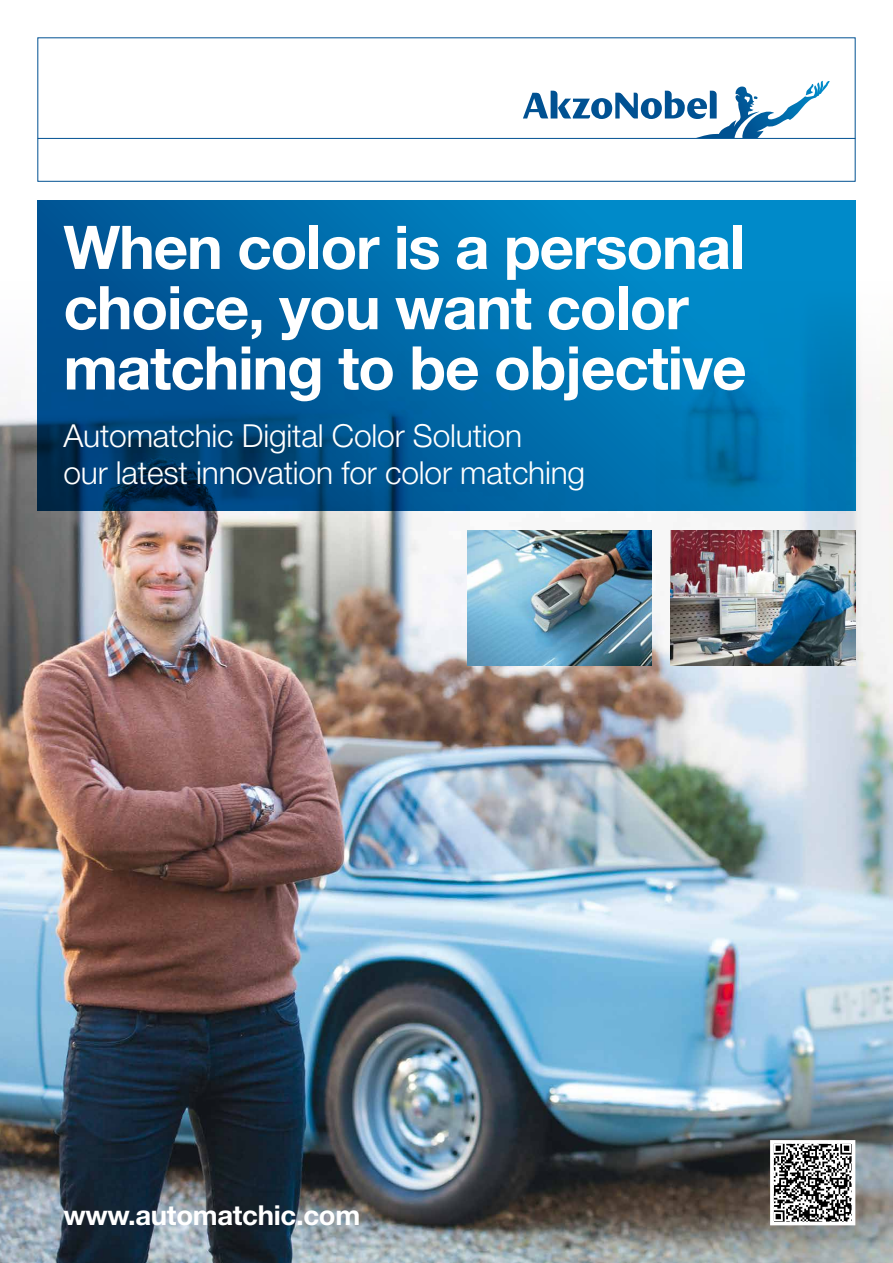
<style>
.page{position:relative;width:893px;height:1263px;background:#fff}
.page>*{position:absolute;margin:0;border:0;box-sizing:border-box;transform-origin:0 0}
.t1{font:700 60.3px/60.3px "Helvetica Neue LT Std";letter-spacing:-.02em;color:#fff}
.t2{font:300 31.72px/37.5px "Helvetica Neue LT Std";letter-spacing:-.005em;color:#fff}
.t3{font:700 27.53px "Helvetica Neue LT Std";letter-spacing:-.01em;color:#fff}
</style>
<div class="page">
<img style="left:0;top:282px;width:893px;height:981px">
<img style="left:467px;top:530px;width:185px;height:135px">
<img style="left:671px;top:530px;width:184px;height:135px">
<svg style="left:38px;top:200px;width:817px;height:311px;background:#0068a5"></svg>
<svg style="left:523px;top:81px;width:307px;height:57px"></svg>
<hr style="left:38px;top:138px;width:817px;height:1px;background:#005192">
<svg style="left:775px;top:1145px;width:75px;height:75px"></svg>
<div style="left:770px;top:1140px;width:85px;height:85px;border:4px solid #fff"></div>
<h1 class="t1" style="left:63px;top:216px;width:685px">When color is a personal choice, you want color matching to be objective</h1>
<p class="t2" style="left:63px;top:416px;width:523px">Automatchic Digital Color Solution<br>our latest innovation for color matching</p>
<p class="t3" style="left:63px;top:1198px;width:298px">www.automatchic.com</p>
</div>
